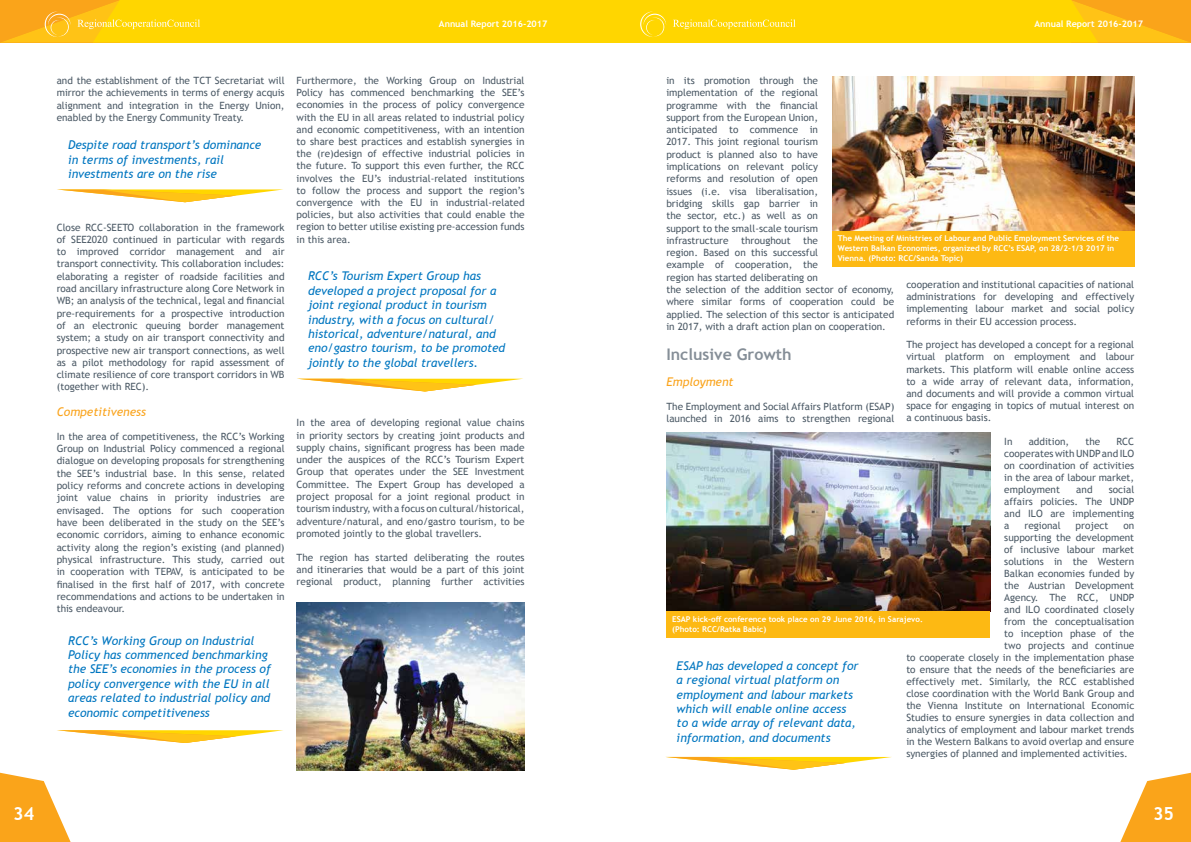
<style>
.page{position:relative;width:1191px;height:842px;background:#fff}
.page>*{position:absolute;margin:0;border:0;box-sizing:border-box;transform-origin:0 0}
.t1{font:700 18px "Trebuchet MS";color:#fff}
.t2{font:700 16px "Trebuchet MS";color:#858e97}
.t3{font:italic 12px/14.4px "Trebuchet MS";color:#0076c0}
.t4{font:italic 12px "Trebuchet MS";color:#faa41d}
.t5{font:10px/12.3px "Trebuchet MS";color:#4c5a66;text-align:justify}
.t6{font:700 9px "Trebuchet MS";color:#fff}
.t7{font:700 8px/9.6px "Trebuchet MS";color:#fff}
</style>
<div class="page">
<svg style="left:0;top:0;width:1191px;height:43px;background:#fecf07"></svg>
<svg style="left:1120px;top:772px;width:71px;height:70px"></svg>
<svg style="left:0;top:772px;width:71px;height:70px"></svg>
<img style="left:666px;top:432px;width:324px;height:179px">
<div style="left:666px;top:611px;width:324px;height:27px;background:#fdb913"></div>
<img style="left:832px;top:77px;width:302px;height:154px">
<div style="left:832px;top:231px;width:302px;height:35px;background:#fdb913"></div>
<svg style="left:666px;top:757px;width:225px;height:13px"></svg>
<svg style="left:57px;top:189px;width:226px;height:13px"></svg>
<svg style="left:57px;top:730px;width:226px;height:13px"></svg>
<svg style="left:300px;top:379px;width:221px;height:12px"></svg>
<img style="left:297px;top:603px;width:227px;height:168px">
<p class="t6" style="left:439px;top:18px;width:110px">Annual Report 2016-2017</p>
<p class="t6" style="left:1034px;top:18px;width:110px">Annual Report 2016-2017</p>
<p class="t5" style="left:57px;top:74px;width:229px">and the establishment of the TCT Secretariat will mirror the achievements in terms of energy acquis alignment and integration in the Energy Union, enabled by the Energy Community Treaty.</p>
<p class="t3" style="left:68px;top:138px;width:195px">Despite road transport’s dominance in terms of investments, rail investments are on the rise</p>
<p class="t5" style="left:57px;top:221px;width:229px">Close RCC-SEETO collaboration in the framework of SEE2020 continued in particular with regards to improved corridor management and air transport connectivity. This collaboration includes: elaborating a register of roadside facilities and road ancillary infrastructure along Core Network in WB; an analysis of the technical, legal and financial pre-requirements for a prospective introduction of an electronic queuing border management system; a study on air transport connectivity and prospective new air transport connections, as well as a pilot methodology for rapid assessment of climate resilience of core transport corridors in WB (together with REC).</p>
<p class="t4" style="left:57px;top:405px;width:91px">Competitiveness</p>
<p class="t5" style="left:57px;top:430px;width:229px">In the area of competitiveness, the RCC’s Working Group on Industrial Policy commenced a regional dialogue on developing proposals for strengthening the SEE’s industrial base. In this sense, related policy reforms and concrete actions in developing joint value chains in priority industries are envisaged. The options for such cooperation have been deliberated in the study on the SEE’s economic corridors, aiming to enhance economic activity along the region’s existing (and planned) physical infrastructure. This study, carried out in cooperation with TEPAV, is anticipated to be finalised in the first half of 2017, with concrete recommendations and actions to be undertaken in this endeavour.</p>
<p class="t3" style="left:68px;top:633px;width:204px">RCC’s Working Group on Industrial Policy has commenced benchmarking the SEE’s economies in the process of policy convergence with the EU in all areas related to industrial policy and economic competitiveness</p>
<p class="t5" style="left:297px;top:74px;width:229px">Furthermore, the Working Group on Industrial Policy has commenced benchmarking the SEE’s economies in the process of policy convergence with the EU in all areas related to industrial policy and economic competitiveness, with an intention to share best practices and establish synergies in the (re)design of effective industrial policies in the future. To support this even further, the RCC involves the EU’s industrial-related institutions to follow the process and support the region’s convergence with the EU in industrial-related policies, but also activities that could enable the region to better utilise existing pre-accession funds in this area.</p>
<p class="t3" style="left:308px;top:269px;width:199px">RCC’s Tourism Expert Group has developed a project proposal for a joint regional product in tourism industry, with a focus on cultural/ historical, adventure/natural, and eno/gastro tourism, to be promoted jointly to the global travellers.</p>
<p class="t5" style="left:297px;top:417px;width:229px">In the area of developing regional value chains in priority sectors by creating joint products and supply chains, significant progress has been made under the auspices of the RCC’s Tourism Expert Group that operates under the SEE Investment Committee. The Expert Group has developed a project proposal for a joint regional product in tourism industry, with a focus on cultural/historical, adventure/natural, and eno/gastro tourism, to be promoted jointly to the global travellers.</p>
<p class="t5" style="left:297px;top:551px;width:229px">The region has started deliberating the routes and itineraries that would be a part of this joint regional product, planning further activities</p>
<p class="t5" style="left:666px;top:74px;width:153px">in its promotion through the implementation of the regional programme with the financial support from the European Union, anticipated to commence in 2017. This joint regional tourism product is planned also to have implications on relevant policy reforms and resolution of open issues (i.e. visa liberalisation, bridging skills gap barrier in the sector, etc.) as well as on support to the small-scale tourism infrastructure</p>
<p class="t7" style="left:837px;top:234px;width:283px">The Meeting of Ministries of Labour and Public Employment Services of the<br>Western Balkan Economies, organized by RCC’s ESAP, on 28/2-1/3 2017 in<br>Vienna. (Photo: RCC/Sanda Topic)</p>
<p class="t5" style="left:666px;top:234px;width:229px;text-align:left;text-indent:137px">the<br>region. Based on this successful<br>example of cooperation, the<br>region has started deliberating on<br>the selection of the addition sector of economy, where similar forms of cooperation could be applied. The selection of this sector is anticipated in 2017, with a draft action plan on cooperation.</p>
<h2 class="t2" style="left:666px;top:345px;width:127px">Inclusive Growth</h2>
<p class="t4" style="left:666px;top:375px;width:69px">Employment</p>
<p class="t5" style="left:666px;top:400px;width:229px">The Employment and Social Affairs Platform (ESAP) launched in 2016 aims to strengthen regional</p>
<p class="t5" style="left:741px;top:234px;width:51px">throughout</p>
<p class="t5" style="left:906px;top:278px;width:229px">cooperation and institutional capacities of national administrations for developing and effectively implementing labour market and social policy reforms in their EU accession process.</p>
<p class="t5" style="left:906px;top:339px;width:229px">The project has developed a concept for a regional virtual platform on employment and labour markets. This platform will enable online access to a wide array of relevant data, information, and documents and will provide a common virtual space for engaging in topics of mutual interest on a continuous basis.</p>
<p class="t5" style="left:1004px;top:435px;width:10px">In</p>
<p class="t5" style="left:1028px;top:435px;width:42px">addition,</p>
<p class="t5" style="left:1085px;top:435px;width:16px">the</p>
<p class="t5" style="left:1004px;top:435px;width:131px;line-height:12px;text-indent:112px">RCC cooperates with UNDP and ILO on coordination of activities in the area of labour market, employment</p>
<p class="t5" style="left:1004px;top:483px;width:132px;line-height:12px;text-indent:105px">social affairs policies. The UNDP and ILO are implementing a</p>
<p class="t5" style="left:1076px;top:483px;width:18px">and</p>
<p class="t5" style="left:1024px;top:519px;width:38px">regional</p>
<p class="t5" style="left:1075px;top:519px;width:34px">project</p>
<p class="t5" style="left:1123px;top:519px;width:12px">on</p>
<p class="t5" style="left:1004px;top:531px;width:131px">supporting the development</p>
<p class="t5" style="left:1004px;top:543px;width:131px">of inclusive labour market</p>
<p class="t5" style="left:1004px;top:555px;width:131px">solutions in the Western</p>
<p class="t5" style="left:1004px;top:567px;width:131px">Balkan economies funded by</p>
<p class="t5" style="left:1004px;top:579px;width:131px">the Austrian Development</p>
<p class="t5" style="left:1004px;top:591px;width:132px">Agency. The RCC, UNDP</p>
<p class="t5" style="left:1004px;top:603px;width:131px">and ILO coordinated closely</p>
<p class="t5" style="left:1004px;top:615px;width:131px">from the conceptualisation</p>
<p class="t5" style="left:1004px;top:627px;width:131px">to inception phase of the</p>
<p class="t5" style="left:1004px;top:639px;width:131px">two projects and continue</p>
<p class="t5" style="left:906px;top:651px;width:229px">to cooperate closely in the implementation phase</p>
<p class="t5" style="left:906px;top:663px;width:229px">to ensure that the needs of the beneficiaries are</p>
<p class="t5" style="left:906px;top:675px;width:229px">effectively met. Similarly, the RCC established</p>
<p class="t5" style="left:906px;top:687px;width:229px">close coordination with the World Bank Group and</p>
<p class="t5" style="left:906px;top:699px;width:229px">the Vienna Institute on International Economic</p>
<p class="t5" style="left:906px;top:711px;width:229px">Studies to ensure synergies in data collection and</p>
<p class="t5" style="left:906px;top:723px;width:229px">analytics of employment and labour market trends</p>
<p class="t5" style="left:906px;top:735px;width:229px">in the Western Balkans to avoid overlap and ensure</p>
<p class="t5" style="left:906px;top:748px;width:223px">synergies of planned and implemented activities.</p>
<p class="t7" style="left:672px;top:614px;width:252px">ESAP kick-off conference took place on 29 June 2016, in Sarajevo. (Photo: RCC/Ratka Babic)</p>
<p class="t3" style="left:676px;top:658px;width:183px">ESAP has developed a concept for a regional virtual platform on employment and labour markets which will enable online access to a wide array of relevant data, information, and documents</p>
<h1 class="t1" style="left:13px;top:802px;width:23px">34</h1>
<h1 class="t1" style="left:1153px;top:802px;width:23px">35</h1>
</div>
